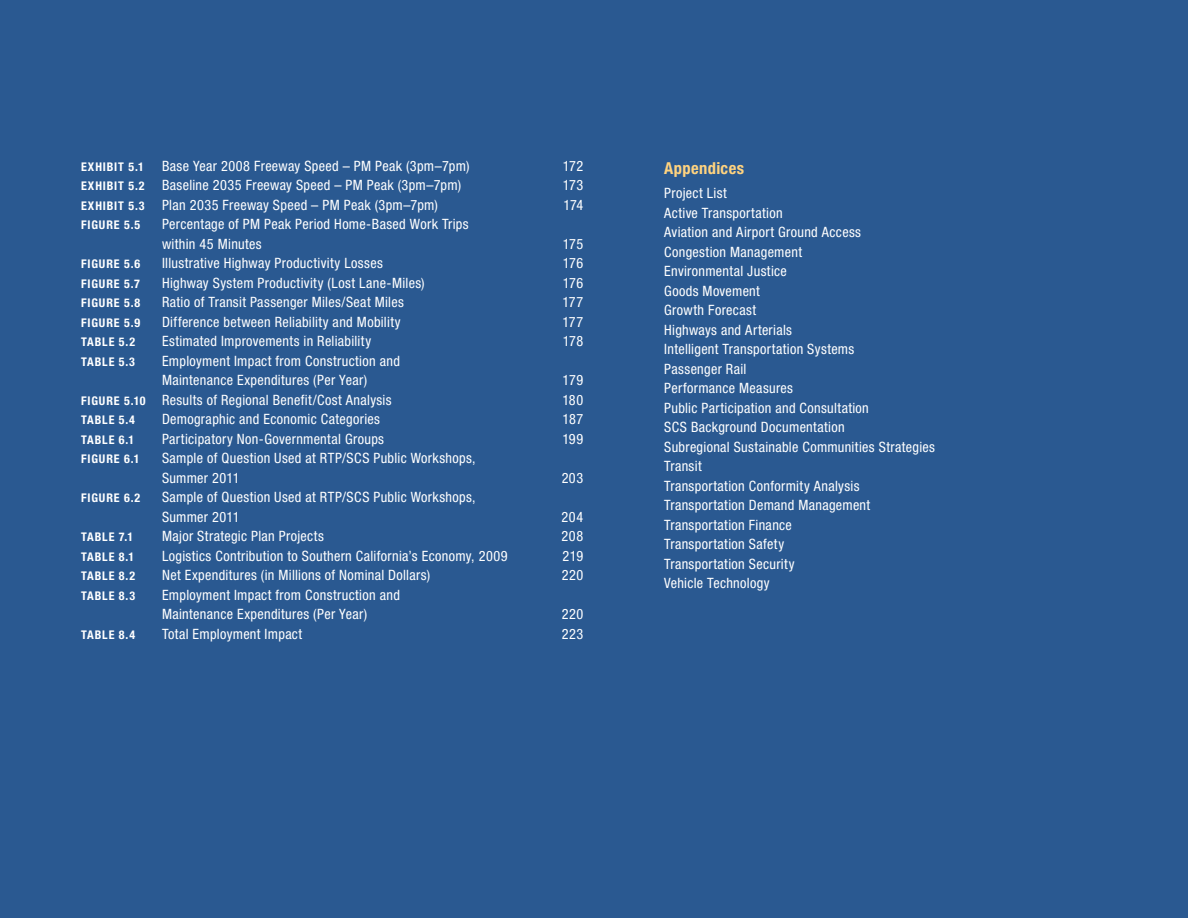
<style>
.page{position:relative;width:1188px;height:918px;background:#2a5991}
.page>*{position:absolute;margin:0;border:0;box-sizing:border-box;transform-origin:0 0}
.t1{font:700 condensed 16.5px "Helvetica Neue LT Std";letter-spacing:.025em;color:#ffd37f}
.t2{font:condensed 14.25px/19.5px "Helvetica Neue LT Std";letter-spacing:.025em;color:#fff}
.t3{font:700 condensed 12px "Helvetica Neue LT Std";letter-spacing:.075em;color:#fff}
.s1{font-weight:700;font-size:12px}
</style>
<div class="page">
<p class="t3" style="left:81px;top:159px;width:64px">EXHIBIT 5.1</p>
<p class="t2" style="left:162px;top:156px;width:309px">Base Year 2008 Freeway Speed – PM Peak (3pm–7pm)</p>
<p class="t2" style="left:563px;top:156px;width:22px">172</p>
<p class="t2" style="left:81px;top:175px;width:382px"><span class="s1">EXHIBIT 5.2</span> Baseline 2035 Freeway Speed – PM Peak (3pm–7pm)</p>
<p class="t2" style="left:563px;top:175px;width:22px">173</p>
<p class="t2" style="left:81px;top:195px;width:359px"><span class="s1">EXHIBIT 5.3</span> Plan 2035 Freeway Speed – PM Peak (3pm–7pm)</p>
<p class="t2" style="left:564px;top:195px;width:21px">174</p>
<p class="t3" style="left:81px;top:218px;width:19px">FIGUR</p>
<p class="t3" style="left:114px;top:218px;width:28px">E 5.5</p>
<p class="t2" style="left:162px;top:214px;width:308px">Percentage of PM Peak Period Home-Based Work Trips within 45 Minutes</p>
<p class="t2" style="left:563px;top:234px;width:22px">175</p>
<p class="t3" style="left:81px;top:257px;width:19px">FIGUR</p>
<p class="t3" style="left:114px;top:257px;width:28px">E 5.6</p>
<p class="t2" style="left:162px;top:253px;width:222px">Illustrative Highway Productivity Losses</p>
<p class="t2" style="left:563px;top:253px;width:22px">176</p>
<p class="t3" style="left:81px;top:276px;width:19px">FIGUR</p>
<p class="t3" style="left:114px;top:276px;width:27px">E 5.7</p>
<p class="t2" style="left:162px;top:273px;width:264px">Highway System Productivity (Lost Lane-Miles)</p>
<p class="t2" style="left:563px;top:273px;width:22px">176</p>
<p class="t3" style="left:81px;top:296px;width:19px">FIGUR</p>
<p class="t3" style="left:114px;top:296px;width:28px">E 5.8</p>
<p class="t2" style="left:162px;top:292px;width:243px">Ratio of Transit Passenger Miles/Seat Miles</p>
<p class="t2" style="left:562px;top:292px;width:22px">177</p>
<p class="t3" style="left:81px;top:315px;width:19px">FIGUR</p>
<p class="t3" style="left:114px;top:315px;width:28px">E 5.9</p>
<p class="t2" style="left:162px;top:312px;width:240px">Difference between Reliability and Mobility</p>
<p class="t2" style="left:562px;top:312px;width:22px">177</p>
<p class="t3" style="left:81px;top:335px;width:56px">TABLE 5.2</p>
<p class="t2" style="left:162px;top:331px;width:211px">Estimated Improvements in Reliability</p>
<p class="t2" style="left:563px;top:331px;width:22px">178</p>
<p class="t3" style="left:81px;top:354px;width:56px">TABLE 5.3</p>
<p class="t2" style="left:162px;top:351px;width:239px">Employment Impact from Construction and<br>Maintenance Expenditures (Per Year)</p>
<p class="t2" style="left:563px;top:370px;width:22px">179</p>
<p class="t3" style="left:81px;top:393px;width:19px">FIGUR</p>
<p class="t2" style="left:114px;top:390px;width:279px"><span class="s1">E 5.10</span> Results of Regional Benefit/Cost Analysis</p>
<p class="t2" style="left:562px;top:390px;width:22px">180</p>
<p class="t3" style="left:81px;top:413px;width:56px">TABLE 5.4</p>
<p class="t2" style="left:162px;top:409px;width:220px">Demographic and Economic Categories</p>
<p class="t2" style="left:563px;top:409px;width:22px">187</p>
<p class="t3" style="left:81px;top:432px;width:55px">TABLE 6.1</p>
<p class="t2" style="left:162px;top:429px;width:224px">Participatory Non-Governmental Groups</p>
<p class="t2" style="left:562px;top:429px;width:22px">199</p>
<p class="t3" style="left:81px;top:452px;width:19px">FIGUR</p>
<p class="t3" style="left:114px;top:452px;width:27px">E 6.1</p>
<p class="t2" style="left:162px;top:448px;width:315px">Sample of Question Used at RTP/SCS Public Workshops,<br>Summer 2011</p>
<p class="t2" style="left:562px;top:468px;width:23px">203</p>
<p class="t3" style="left:81px;top:491px;width:19px">FIGUR</p>
<p class="t3" style="left:114px;top:491px;width:28px">E 6.2</p>
<p class="t2" style="left:162px;top:487px;width:315px">Sample of Question Used at RTP/SCS Public Workshops,<br>Summer 2011</p>
<p class="t2" style="left:562px;top:507px;width:23px">204</p>
<p class="t3" style="left:81px;top:530px;width:54px">TABL E 7.1</p>
<p class="t2" style="left:162px;top:526px;width:163px">Major Strategic Plan Projects</p>
<p class="t2" style="left:562px;top:526px;width:23px">208</p>
<p class="t3" style="left:81px;top:549px;width:55px">TABLE 8.1</p>
<p class="t2" style="left:162px;top:546px;width:347px">Logistics Contribution to Southern California’s Economy, 2009</p>
<p class="t2" style="left:563px;top:546px;width:22px">219</p>
<p class="t3" style="left:81px;top:569px;width:56px">TABLE 8.2</p>
<p class="t2" style="left:162px;top:565px;width:270px">Net Expenditures (in Millions of Nominal Dollars)</p>
<p class="t2" style="left:562px;top:565px;width:23px">220</p>
<p class="t3" style="left:81px;top:588px;width:56px">TABLE 8.3</p>
<p class="t2" style="left:162px;top:585px;width:239px">Employment Impact from Construction and<br>Maintenance Expenditures (Per Year)</p>
<p class="t2" style="left:562px;top:604px;width:23px">220</p>
<p class="t3" style="left:81px;top:627px;width:56px">TABLE 8.4</p>
<p class="t2" style="left:162px;top:624px;width:142px">Total Employment Impact</p>
<p class="t2" style="left:562px;top:624px;width:23px">223</p>
<p class="t1" style="left:664px;top:158px;width:81px">APPENDICES</p>
<p class="t2" style="left:664px;top:183px;width:272px">Project List<br>Active Transportation<br>Aviation and Airport Ground Access<br>Congestion Management<br>Environmental Justice<br>Goods Movement<br>Growth Forecast<br>Highways and Arterials<br>Intelligent Transportation Systems<br>Passenger Rail<br>Performance Measures<br>Public Participation and Consultation<br>SCS Background Documentation<br>Subregional Sustainable Communities Strategies<br>Transit<br>Transportation Conformity Analysis<br>Transportation Demand Management<br>Transportation Finance<br>Transportation Safety<br>Transportation Security<br>Vehicle Technology</p>
</div>
